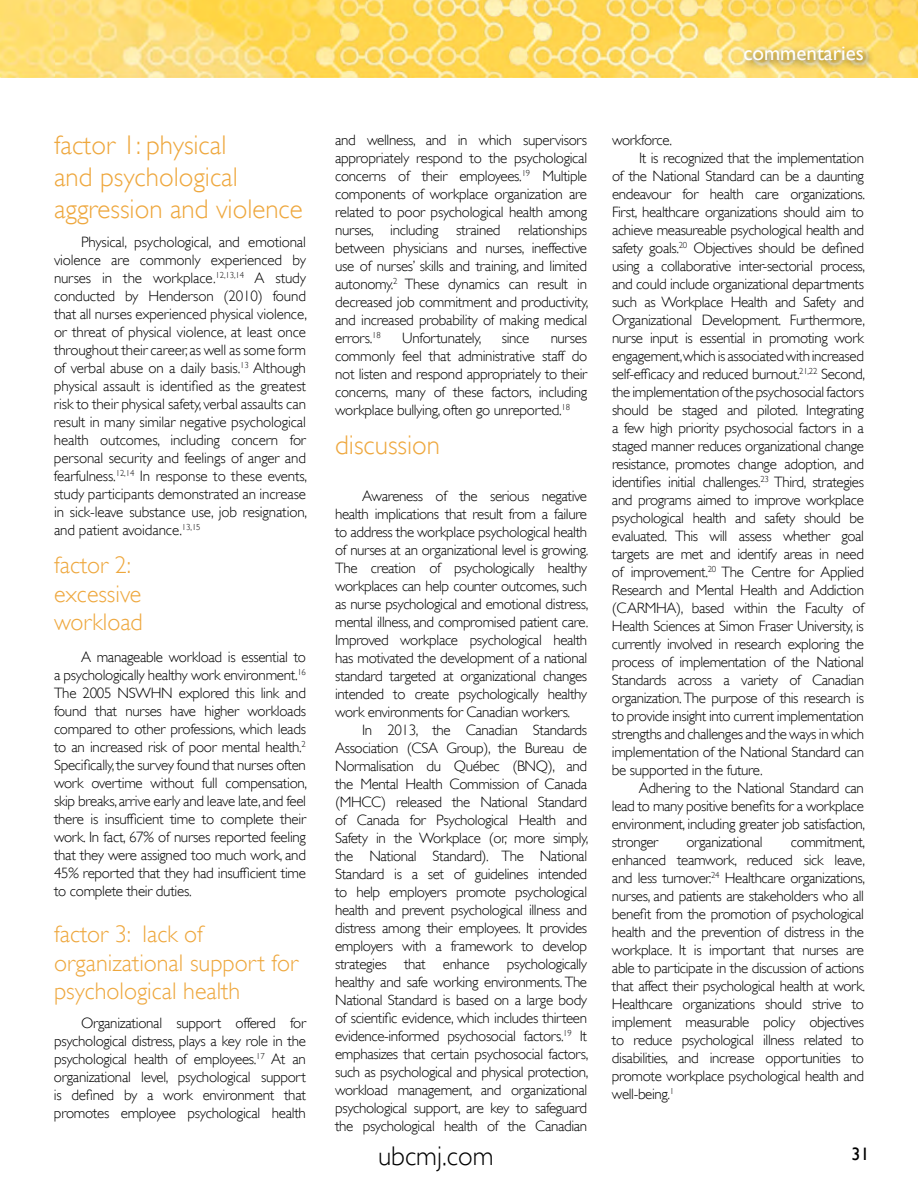
<style>
.page{position:relative;width:918px;height:1188px;background:#fff}
.page>*{position:absolute;margin:0;border:0;box-sizing:border-box;transform-origin:0 0}
.t1{font:300 27px/32.4px "Gill Sans";color:#eea73d}
.t2{font:300 27px "Gill Sans";color:#000}
.t3{font:300 24px/28.8px "Gill Sans";color:#eea73d}
.t4{font:300 21px "Gill Sans";color:#fff}
.t5{font:18px "Gill Sans";color:#000}
.t6{font:300 15px/18px "Gill Sans";letter-spacing:-.025em;color:#000;text-align:justify}
</style>
<div class="page">
<img style="left:0;top:0;width:918px;height:78px">
<div style="left:740px;top:42px;width:135px;height:30px;background:#000;opacity:.5"></div>
<h3 class="t4" style="left:743px;top:38px;width:119px">commentaries</h3>
<h1 class="t1" style="left:54px;top:128px;width:250px">factor 1: physical<br>and psychological aggression and violence</h1>
<p class="t6" style="left:54px;top:233px;width:255px;text-indent:27px">Physical, psychological, and emotional violence are commonly experienced by nurses in the workplace.<sup>12,13,14</sup> A study conducted by Henderson (2010) found that all nurses experienced physical violence, or threat of physical violence, at least once throughout their career, as well as some form of verbal abuse on a daily basis.<sup>13</sup> Although physical assault is identified as the greatest risk to their physical safety, verbal assaults can result in many similar negative psychological health outcomes, including concern for personal security and feelings of anger and fearfulness.<sup>12,14</sup> In response to these events, study participants demonstrated an increase in sick-leave substance use, job resignation, and patient avoidance.<sup>13,15</sup></p>
<h2 class="t3" style="left:54px;top:550px;width:90px">factor 2: excessive workload</h2>
<p class="t6" style="left:54px;top:648px;width:255px;text-indent:27px">A manageable workload is essential to a psychologically healthy work environment.<sup>16<br></sup>The 2005 NSWHN explored this link and found that nurses have higher workloads compared to other professions, which leads to an increased risk of poor mental health.<sup>2<br></sup>Specifically, the survey found that nurses often work overtime without full compensation, skip breaks, arrive early and leave late, and feel there is insufficient time to complete their work. In fact, 67% of nurses reported feeling that they were assigned too much work, and 45% reported that they had insufficient time to complete their duties.</p>
<h2 class="t3" style="left:54px;top:919px;width:246px">factor 3: lack of organizational support for psychological health</h2>
<p class="t6" style="left:54px;top:1014px;width:254px;text-indent:27px">Organizational support offered for psychological distress, plays a key role in the psychological health of employees.<sup>17</sup> At an organizational level, psychological support is defined by a work environment that promotes employee psychological health</p>
<p class="t6" style="left:335px;top:131px;width:255px">and wellness, and in which supervisors appropriately respond to the psychological concerns of their employees.<sup>19</sup> Multiple components of workplace organization are related to poor psychological health among nurses, including strained relationships between physicians and nurses, ineffective use of nurses’ skills and training, and limited autonomy.<sup>2</sup> These dynamics can result in decreased job commitment and productivity, and increased probability of making medical errors.<sup>18</sup></p>
<p class="t6" style="left:402px;top:329px;width:81px">Unfortunately,</p>
<p class="t6" style="left:502px;top:329px;width:29px">since</p>
<p class="t6" style="left:335px;top:329px;width:254px;text-indent:216px">nurses commonly feel that administrative staff do not listen and respond appropriately to their concerns, many of these factors, including workplace bullying, often go unreported.<sup>18</sup></p>
<h1 class="t1" style="left:335px;top:429px;width:106px">discussion</h1>
<p class="t6" style="left:335px;top:487px;width:255px;text-indent:27px">Awareness of the serious negative health implications that result from a failure to address the workplace psychological health of nurses at an organizational level is growing.<br>The creation of psychologically healthy workplaces can help counter outcomes, such as nurse psychological and emotional distress, mental illness, and compromised patient care.<br>Improved workplace psychological health has motivated the development of a national standard targeted at organizational changes intended to create psychologically healthy work environments for Canadian workers.</p>
<p class="t6" style="left:335px;top:721px;width:255px;text-indent:27px">In 2013, the Canadian Standards Association (CSA Group), the Bureau de Normalisation du Québec (BNQ), and the Mental Health Commission of Canada (MHCC) released the National Standard of Canada for Psychological Health and Safety in the Workplace (or, more simply, the National Standard). The National Standard is a set of guidelines intended to help employers promote psychological health and prevent psychological illness and distress among their employees. It provides employers with a framework to develop strategies that enhance psychologically healthy and safe working environments. The National Standard is based on a large body of scientific evidence, which includes thirteen evidence-informed psychosocial factors.<sup>19</sup> It emphasizes that certain psychosocial factors, such as psychological and physical protection, workload management, and organizational psychological support, are key to safeguard the psychological health of the Canadian</p>
<p class="t6" style="left:612px;top:131px;width:62px">workforce.</p>
<p class="t6" style="left:639px;top:149px;width:227px">It is recognized that the implementation</p>
<p class="t6" style="left:612px;top:167px;width:254px">of the National Standard can be a daunting</p>
<p class="t6" style="left:612px;top:185px;width:255px">endeavour for health care organizations.</p>
<p class="t6" style="left:612px;top:203px;width:254px">First, healthcare organizations should aim to</p>
<p class="t6" style="left:612px;top:221px;width:254px">achieve measureable psychological health and</p>
<p class="t6" style="left:612px;top:239px;width:254px">safety goals.<sup>20</sup> Objectives should be defined</p>
<p class="t6" style="left:612px;top:257px;width:255px">using a collaborative inter-sectorial process,</p>
<p class="t6" style="left:612px;top:275px;width:254px">and could include organizational departments</p>
<p class="t6" style="left:612px;top:293px;width:254px">such as Workplace Health and Safety and</p>
<p class="t6" style="left:612px;top:311px;width:255px">Organizational Development. Furthermore,</p>
<p class="t6" style="left:612px;top:329px;width:254px">nurse input is essential in promoting work</p>
<p class="t6" style="left:612px;top:347px;width:254px">engagement,which is associated with increased</p>
<p class="t6" style="left:612px;top:365px;width:255px">self-efficacy and reduced burnout.<sup>21,22</sup> Second,</p>
<p class="t6" style="left:612px;top:383px;width:254px">the implementation of the psychosocial factors</p>
<p class="t6" style="left:612px;top:401px;width:254px">should be staged and piloted. Integrating</p>
<p class="t6" style="left:612px;top:419px;width:253px">a few high priority psychosocial factors in a</p>
<p class="t6" style="left:612px;top:437px;width:254px">staged manner reduces organizational change</p>
<p class="t6" style="left:612px;top:455px;width:254px">resistance, promotes change adoption, and</p>
<p class="t6" style="left:612px;top:473px;width:254px">identifies initial challenges.<sup>23</sup> Third, strategies</p>
<p class="t6" style="left:612px;top:491px;width:254px">and programs aimed to improve workplace</p>
<p class="t6" style="left:612px;top:509px;width:254px">psychological health and safety should be</p>
<p class="t6" style="left:612px;top:527px;width:254px">evaluated. This will assess whether goal</p>
<p class="t6" style="left:612px;top:545px;width:254px">targets are met and identify areas in need</p>
<p class="t6" style="left:612px;top:563px;width:254px">of improvement.<sup>20</sup> The Centre for Applied</p>
<p class="t6" style="left:612px;top:581px;width:254px">Research and Mental Health and Addiction</p>
<p class="t6" style="left:612px;top:599px;width:253px">(CARMHA), based within the Faculty of</p>
<p class="t6" style="left:612px;top:617px;width:253px">Health Sciences at Simon Fraser University, is</p>
<p class="t6" style="left:612px;top:635px;width:254px">currently involved in research exploring the</p>
<p class="t6" style="left:612px;top:653px;width:254px">process of implementation of the National</p>
<p class="t6" style="left:612px;top:671px;width:254px">Standards across a variety of Canadian</p>
<p class="t6" style="left:612px;top:689px;width:254px">organization. The purpose of this research is</p>
<p class="t6" style="left:612px;top:707px;width:254px">to provide insight into current implementation</p>
<p class="t6" style="left:612px;top:725px;width:254px">strengths and challenges and the ways in which</p>
<p class="t6" style="left:612px;top:743px;width:254px">implementation of the National Standard can</p>
<p class="t6" style="left:612px;top:761px;width:152px">be supported in the future.</p>
<p class="t6" style="left:639px;top:779px;width:227px">Adhering to the National Standard can</p>
<p class="t6" style="left:612px;top:797px;width:254px">lead to many positive benefits for a workplace</p>
<p class="t6" style="left:612px;top:815px;width:255px">environment, including greater job satisfaction,</p>
<p class="t6" style="left:612px;top:833px;width:48px">stronger</p>
<p class="t6" style="left:687px;top:833px;width:78px">organizational</p>
<p class="t6" style="left:612px;top:833px;width:255px;text-indent:179px">commitment, enhanced teamwork, reduced sick leave, and less turnover.<sup>24</sup> Healthcare organizations, nurses, and patients are stakeholders who all benefit from the promotion of psychological health and the prevention of distress in the workplace. It is important that nurses are able to participate in the discussion of actions that affect their psychological health at work.<br>Healthcare organizations should strive to implement measurable policy objectives to reduce psychological illness related to disabilities, and increase opportunities to promote workplace psychological health and well-being.<sup>1</sup></p>
<h1 class="t2" style="left:378px;top:1141px;width:117px">ubcmj.com</h1>
<p class="t5" style="left:852px;top:1143px;width:19px">31</p>
</div>
